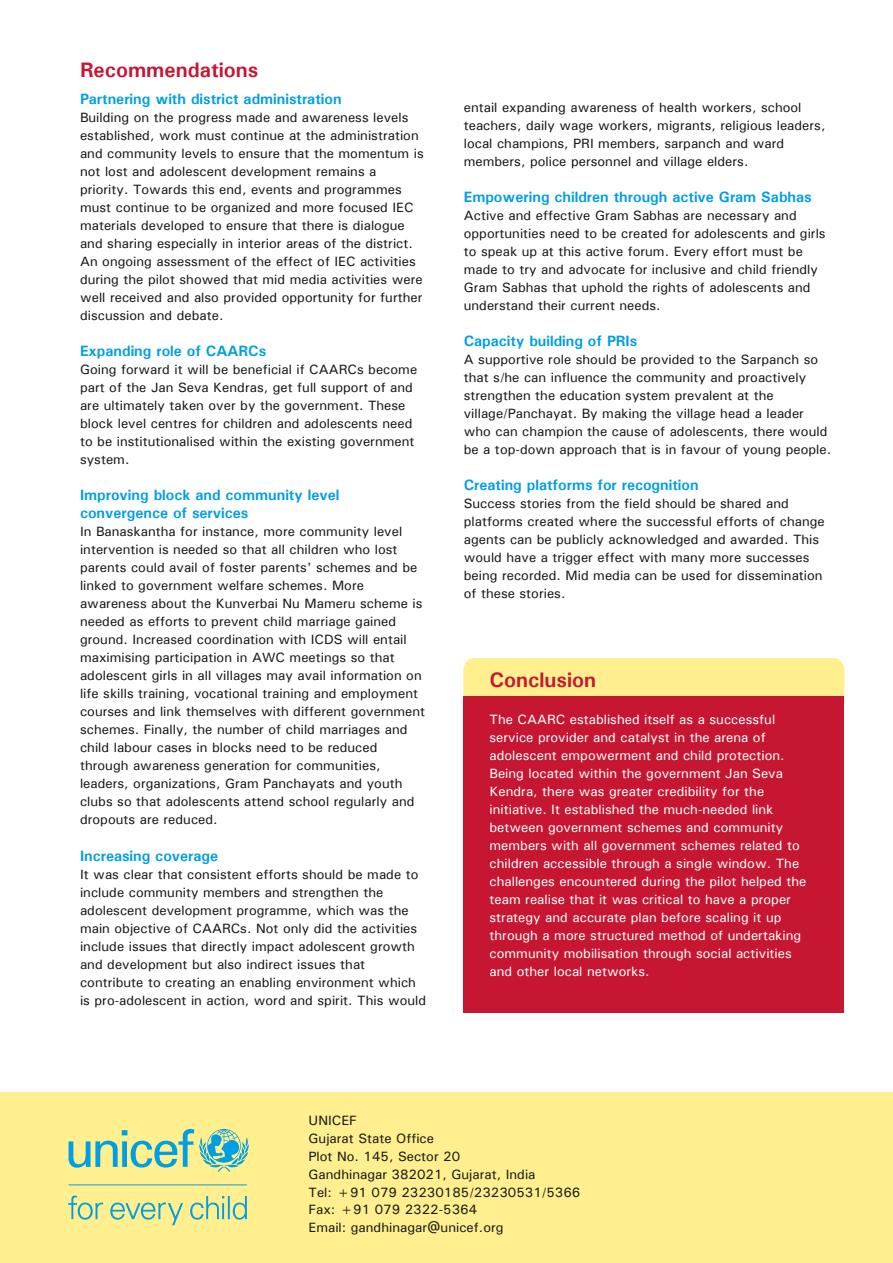
<style>
.page{position:relative;width:893px;height:1263px;background:#fff}
.page>*{position:absolute;margin:0;border:0;box-sizing:border-box;transform-origin:0 0}
.t1{font:700 21px "Univers";color:#c61631}
.t2{font:700 15px/18px "Univers";color:#009ee3}
.t3{font:13.5px/18px "Univers";color:#1a1a18}
.t4{font:13.5px/18px "Univers";color:#fff}
</style>
<div class="page">
<div style="left:0;top:1092px;width:893px;height:171px;background:#ffef8e"></div>
<div style="left:463px;top:658px;width:381px;height:38px;background:#ffef8e"></div>
<div style="left:463px;top:696px;width:381px;height:316px;background:#c61631"></div>
<svg style="left:68px;top:1129px;width:181px;height:96px"></svg>
<h1 class="t1" style="left:80px;top:56px;width:180px">Recommendations</h1>
<p class="t2" style="left:80px;top:90px;width:263px">Partnering with district administration</p>
<p class="t3" style="left:80px;top:109px;width:345px">Building on the progress made and awareness levels established, work must continue at the administration and community levels to ensure that the momentum is not lost and adolescent development remains a priority. Towards this end, events and programmes must continue to be organized and more focused IEC materials developed to ensure that there is dialogue and sharing especially in interior areas of the district.<br>An ongoing assessment of the effect of IEC activities during the pilot showed that mid media activities were well received and also provided opportunity for further discussion and debate.</p>
<p class="t2" style="left:80px;top:342px;width:188px">Expanding role of CAARCs</p>
<p class="t3" style="left:80px;top:361px;width:339px">Going forward it will be beneficial if CAARCs become part of the Jan Seva Kendras, get full support of and are ultimately taken over by the government. These block level centres for children and adolescents need to be institutionalised within the existing government system.</p>
<p class="t2" style="left:80px;top:486px;width:261px">Improving block and community level convergence of services</p>
<p class="t3" style="left:80px;top:523px;width:347px">In Banaskantha for instance, more community level intervention is needed so that all children who lost parents could avail of foster parents' schemes and be linked to government welfare schemes. More awareness about the Kunverbai Nu Mameru scheme is needed as efforts to prevent child marriage gained ground. Increased coordination with ICDS will entail maximising participation in AWC meetings so that adolescent girls in all villages may avail information on life skills training, vocational training and employment courses and link themselves with different government schemes. Finally, the number of child marriages and child labour cases in blocks need to be reduced through awareness generation for communities, leaders, organizations, Gram Panchayats and youth clubs so that adolescents attend school regularly and dropouts are reduced.</p>
<p class="t2" style="left:80px;top:846px;width:140px">Increasing coverage</p>
<p class="t3" style="left:80px;top:865px;width:348px">It was clear that consistent efforts should be made to include community members and strengthen the adolescent development programme, which was the main objective of CAARCs. Not only did the activities include issues that directly impact adolescent growth and development but also indirect issues that contribute to creating an enabling environment which is pro-adolescent in action, word and spirit. This would</p>
<p class="t3" style="left:464px;top:98px;width:363px">entail expanding awareness of health workers, school teachers, daily wage workers, migrants, religious leaders, local champions, PRI members, sarpanch and ward members, police personnel and village elders.</p>
<p class="t2" style="left:464px;top:187px;width:349px">Empowering children through active Gram Sabhas</p>
<p class="t3" style="left:464px;top:206px;width:363px">Active and effective Gram Sabhas are necessary and opportunities need to be created for adolescents and girls to speak up at this active forum. Every effort must be made to try and advocate for inclusive and child friendly Gram Sabhas that uphold the rights of adolescents and understand their current needs.</p>
<p class="t2" style="left:464px;top:331px;width:175px">Capacity building of PRIs</p>
<p class="t3" style="left:464px;top:350px;width:369px">A supportive role should be provided to the Sarpanch so that s/he can influence the community and proactively strengthen the education system prevalent at the village/Panchayat. By making the village head a leader who can champion the cause of adolescents, there would be a top-down approach that is in favour of young people.</p>
<p class="t2" style="left:464px;top:475px;width:236px">Creating platforms for recognition</p>
<p class="t3" style="left:464px;top:494px;width:362px">Success stories from the field should be shared and platforms created where the successful efforts of change agents can be publicly acknowledged and awarded. This would have a trigger effect with many more successes being recorded. Mid media can be used for dissemination of these stories.</p>
<h1 class="t1" style="left:490px;top:666px;width:108px">Conclusion</h1>
<p class="t4" style="left:490px;top:710px;width:318px">The CAARC established itself as a successful service provider and catalyst in the arena of adolescent empowerment and child protection.<br>Being located within the government Jan Seva Kendra, there was greater credibility for the initiative. It established the much-needed link between government schemes and community members with all government schemes related to children accessible through a single window. The challenges encountered during the pilot helped the team realise that it was critical to have a proper strategy and accurate plan before scaling it up through a more structured method of undertaking community mobilisation through social activities and other local networks.</p>
<p class="t3" style="left:309px;top:1111px;width:273px">UNICEF<br>Gujarat State Office<br>Plot No. 145, Sector 20<br>Gandhinagar 382021, Gujarat, India<br>Tel: +91 079 23230185/23230531/5366<br>Fax: +91 079 2322-5364<br>Email: gandhinagar@unicef.org</p>
</div>
